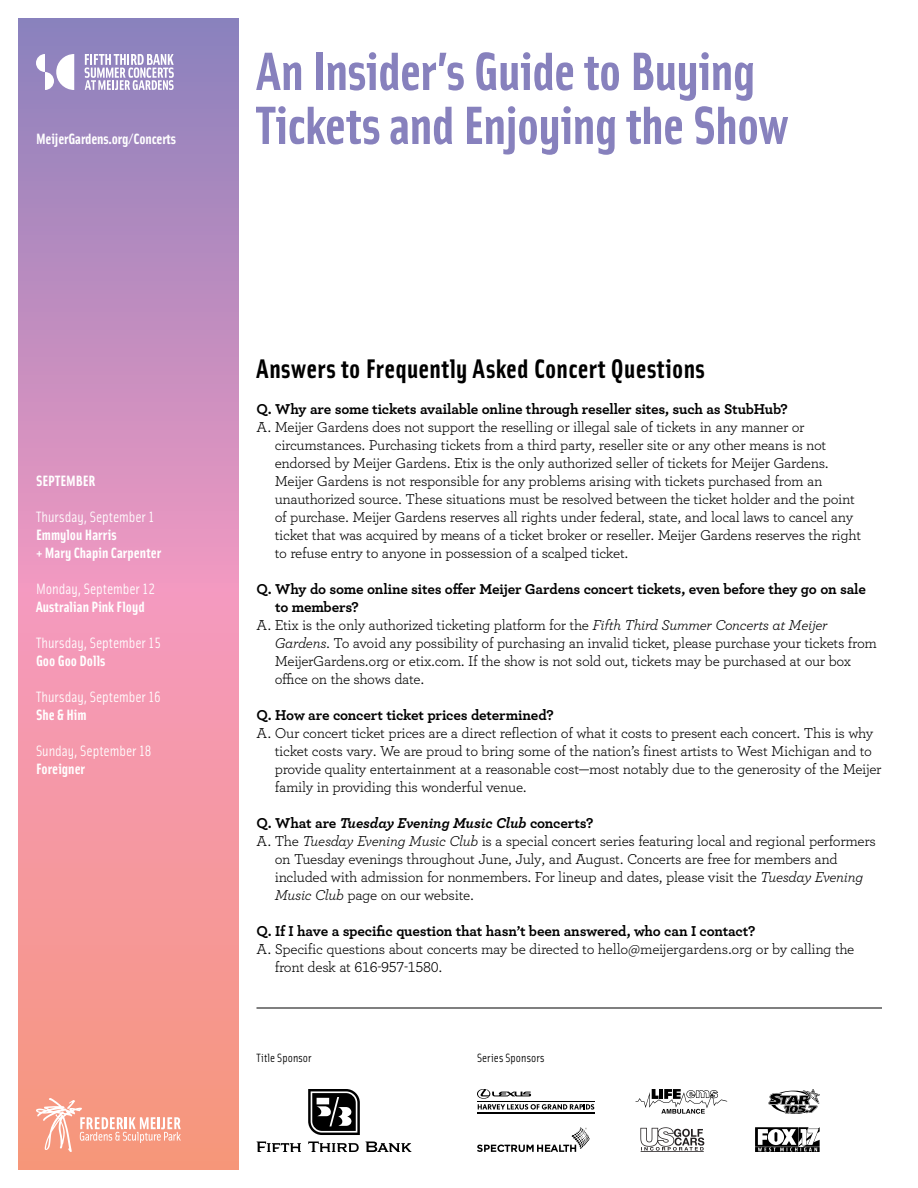
<style>
.page{position:relative;width:918px;height:1188px;background:#fff}
.page>*{position:absolute;margin:0;border:0;box-sizing:border-box;transform-origin:0 0}
.t1{font:700 54px "Solex OT";letter-spacing:-.015em;color:#8781bd}
.t2{font:700 27px "Solex OT";letter-spacing:.01em;color:#000}
.t3{font:15px/18px "Archer";letter-spacing:-.02em;color:#000}
.t4{font:700 15px "Archer";letter-spacing:-.015em;color:#000}
.t5{font:700 15px/18px "Solex OT";color:#fff}
.t6{font:15px "Solex OT";color:#fff}
.t7{font:italic 700 15px "Archer";letter-spacing:-.01em;color:#000}
.t8{font:12px "Solex OT";letter-spacing:.01em;color:#000}
.s1{font-style:italic}
.s2{font-style:normal}
</style>
<div class="page">
<svg style="left:18px;top:18px;width:220px;height:1152px;background:#d992ae"></svg>
<svg style="left:36px;top:54px;width:38px;height:36px"></svg>
<svg style="left:85px;top:54px;width:89px;height:36px"></svg>
<svg style="left:36px;top:1098px;width:145px;height:54px;background:#f7aa96"></svg>
<svg style="left:477px;top:1089px;width:117px;height:21px"></svg>
<hr style="left:478px;top:1101px;width:117px;height:1px;background:#000">
<hr style="left:478px;top:1112px;width:117px;height:2px;background:#000">
<svg style="left:477px;top:1127px;width:113px;height:25px"></svg>
<svg style="left:755px;top:1127px;width:65px;height:25px"></svg>
<svg style="left:257px;top:1142px;width:44px;height:10px"></svg>
<svg style="left:308px;top:1142px;width:51px;height:10px"></svg>
<svg style="left:365px;top:1142px;width:47px;height:10px"></svg>
<svg style="left:308px;top:1089px;width:52px;height:46px"></svg>
<svg style="left:635px;top:1089px;width:92px;height:25px"></svg>
<svg style="left:768px;top:1089px;width:52px;height:25px"></svg>
<svg style="left:640px;top:1127px;width:64px;height:25px"></svg>
<hr style="left:256px;top:1008px;width:626px;height:1px;background:#000">
<p class="t5" style="left:36px;top:129px;width:141px">MeijerGardens.org/Concerts</p>
<h1 class="t1" style="left:256px;top:36px;width:500px">An Insider’s Guide to Buying</h1>
<h1 class="t1" style="left:256px;top:90px;width:533px">Tickets and Enjoying the Show</h1>
<p class="t5" style="left:36px;top:471px;width:61px">SEPTEMBER</p>
<p class="t6" style="left:36px;top:507px;width:120px">Thursday, September 1</p>
<p class="t5" style="left:36px;top:525px;width:127px">Emmylou Harris<br>+ Mary Chapin Carpenter</p>
<p class="t6" style="left:36px;top:579px;width:121px">Monday, September 12</p>
<p class="t5" style="left:36px;top:597px;width:110px">Australian Pink Floyd</p>
<p class="t6" style="left:36px;top:633px;width:126px">Thursday, September 15</p>
<p class="t5" style="left:36px;top:651px;width:71px">Goo Goo Dolls</p>
<p class="t6" style="left:36px;top:687px;width:126px">Thursday, September 16</p>
<p class="t5" style="left:36px;top:705px;width:52px">She &amp; Him</p>
<p class="t6" style="left:36px;top:741px;width:117px">Sunday, September 18</p>
<p class="t5" style="left:36px;top:759px;width:51px">Foreigner</p>
<h2 class="t2" style="left:256px;top:351px;width:450px">Answers to Frequently Asked Concert Questions</h2>
<p class="t4" style="left:256px;top:397px;width:533px">Q. Why are some tickets available online through reseller sites, such as StubHub?</p>
<p class="t3" style="left:275px;top:417px;width:588px;text-indent:-18px">A. Meijer Gardens does not support the reselling or illegal sale of tickets in any manner or circumstances. Purchasing tickets from a third party, reseller site or any other means is not endorsed by Meijer Gardens. Etix is the only authorized seller of tickets for Meijer Gardens.<br>Meijer Gardens is not responsible for any problems arising with tickets purchased from an unauthorized source. These situations must be resolved between the ticket holder and the point of purchase. Meijer Gardens reserves all rights under federal, state, and local laws to cancel any ticket that was acquired by means of a ticket broker or reseller. Meijer Gardens reserves the right to refuse entry to anyone in possession of a scalped ticket.</p>
<p class="t4" style="left:256px;top:577px;width:611px">Q. Why do some online sites offer Meijer Gardens concert tickets, even before they go on sale</p>
<p class="t4" style="left:275px;top:595px;width:85px">to members?</p>
<p class="t3" style="left:256px;top:615px;width:573px">A. Etix is the only authorized ticketing platform for the <span class="s1">Fifth Third Summer Concerts at Meijer</span></p>
<p class="t3" style="left:275px;top:633px;width:604px"><span class="s1">Gardens</span>. To avoid any possibility of purchasing an invalid ticket, please purchase your tickets from</p>
<p class="t3" style="left:275px;top:651px;width:578px">MeijerGardens.org or etix.com. If the show is not sold out, tickets may be purchased at our box</p>
<p class="t3" style="left:275px;top:669px;width:151px">office on the shows date.</p>
<p class="t4" style="left:256px;top:703px;width:299px">Q. How are concert ticket prices determined?</p>
<p class="t3" style="left:275px;top:723px;width:608px;text-indent:-18px">A. Our concert ticket prices are a direct reflection of what it costs to present each concert. This is why ticket costs vary. We are proud to bring some of the nation’s finest artists to West Michigan and to provide quality entertainment at a reasonable cost—most notably due to the generosity of the Meijer family in providing this wonderful venue.</p>
<p class="t7" style="left:256px;top:811px;width:338px"><span class="s2">Q. What are</span> Tuesday Evening Music Club <span class="s2">concerts?</span></p>
<p class="t3" style="left:256px;top:831px;width:621px">A. The <span class="s1">Tuesday Evening Music Club</span> is a special concert series featuring local and regional performers</p>
<p class="t3" style="left:275px;top:849px;width:565px">on Tuesday evenings throughout June, July, and August. Concerts are free for members and</p>
<p class="t3" style="left:275px;top:867px;width:590px">included with admission for nonmembers. For lineup and dates, please visit the <span class="s1">Tuesday Evening</span></p>
<p class="t3" style="left:275px;top:885px;width:201px"><span class="s1">Music Club</span> page on our website.</p>
<p class="t4" style="left:256px;top:919px;width:501px">Q. If I have a specific question that hasn’t been answered, who can I contact?</p>
<p class="t3" style="left:275px;top:939px;width:581px;text-indent:-18px">A. Specific questions about concerts may be directed to hello@meijergardens.org or by calling the front desk at 616-957-1580.</p>
<p class="t8" style="left:256px;top:1050px;width:57px">Title Sponsor</p>
<p class="t8" style="left:477px;top:1050px;width:69px">Series Sponsors</p>
</div>
